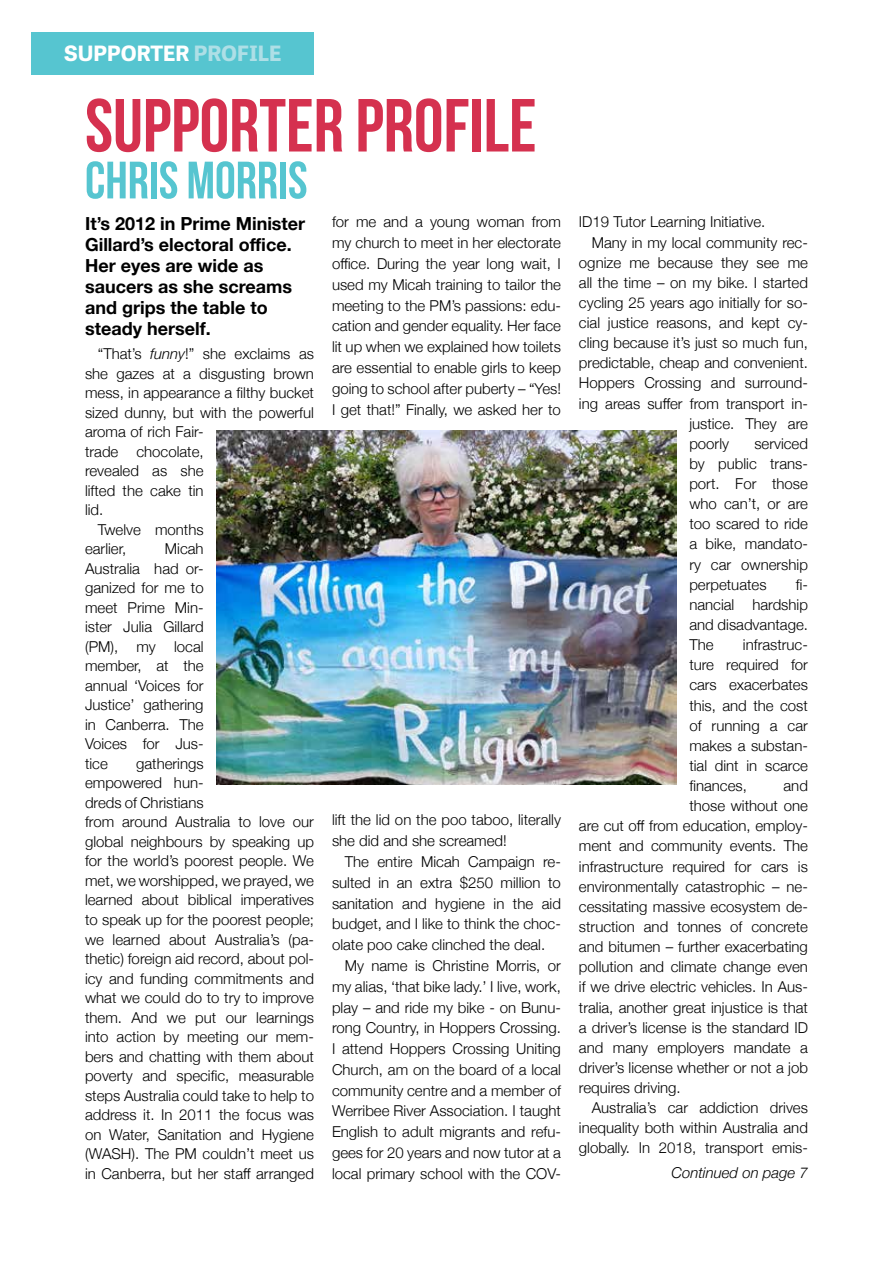
<style>
.page{position:relative;width:893px;height:1263px;background:#fff}
.page>*{position:absolute;margin:0;border:0;box-sizing:border-box;transform-origin:0 0}
.t1{font:75px "Bebas Neue";color:#d5314f}
.t2{font:52.5px "Bebas Neue";color:#56c5d0}
.t3{font:700 21px "Tablet Gothic Wide";color:#fff}
.t4{font:700 18px/21px "Helvetica Neue";color:#000}
.t5{font:300 15px/19.5px "Helvetica Neue";color:#000;text-align:justify}
.t6{font:italic 300 15px "Helvetica Neue";color:#000}
.s1{color:#aedfe6}
.s2{font-style:italic}
</style>
<div class="page">
<div style="left:32px;top:32px;width:282px;height:42px;background:#56c5d0"></div>
<img style="left:216px;top:431px;width:461px;height:353px">
<h3 class="t3" style="left:64px;top:38px;width:219px">SUPPORTER <span class="s1">PROFILE</span></h3>
<h1 class="t1" style="left:85px;top:84px;width:453px">SUPPORTER PROFILE</h1>
<h2 class="t2" style="left:85px;top:151px;width:224px">CHRIS MORRIS</h2>
<p class="t4" style="left:85px;top:214px;width:222px">It’s 2012 in Prime Minister<br>Gillard’s electoral office.<br>Her eyes are wide as saucers as she screams and grips the table to steady herself.</p>
<p class="t5" style="left:98px;top:343px;width:218px">“That’s <span class="s2">funny</span>!” she exclaims as</p>
<p class="t5" style="left:85px;top:362px;width:230px">she gazes at a disgusting brown</p>
<p class="t5" style="left:85px;top:382px;width:230px">mess, in appearance a filthy bucket</p>
<p class="t5" style="left:85px;top:401px;width:230px">sized dunny, but with the powerful</p>
<p class="t5" style="left:85px;top:421px;width:120px">aroma of rich Fair-</p>
<p class="t5" style="left:85px;top:440px;width:120px">trade chocolate,</p>
<p class="t5" style="left:85px;top:460px;width:120px">revealed as she</p>
<p class="t5" style="left:85px;top:479px;width:120px">lifted the cake tin</p>
<p class="t5" style="left:85px;top:499px;width:20px">lid.</p>
<p class="t5" style="left:98px;top:518px;width:107px">Twelve months</p>
<p class="t5" style="left:85px;top:538px;width:43px">earlier,</p>
<p class="t5" style="left:85px;top:538px;width:120px;text-indent:80px">Micah Australia had or&shy;ganized for me to meet Prime Min&shy;ister Julia Gillard (PM), my local member, at the annual ‘Voices for Justice’ gathering in Canberra. The Voices for Jus&shy;tice</p>
<p class="t5" style="left:85px;top:753px;width:230px;text-align:left;text-indent:51px">gatherings<br>empowered hun-<br>dreds of Christians<br>from around Australia to love our global neighbours by speaking up for the world’s poorest people. We met, we worshipped, we prayed, we learned about biblical imperatives to speak up for the poorest people; we learned about Australia’s (pa&shy;thetic) foreign aid record, about pol&shy;icy and funding commitments and what we could do to try to improve them. And we put our learnings into action by meeting our mem&shy;bers and chatting with them about poverty and specific, measurable steps Australia could take to help to address it. In 2011 the focus was on Water, Sanitation and Hygiene (WASH). The PM couldn’t meet us in Canberra, but her staff arranged</p>
<p class="t5" style="left:332px;top:210px;width:230px;line-height:20.9px">for me and a young woman from my church to meet in her electorate office. During the year long wait, I used my Micah training to tailor the meeting to the PM’s passions: edu&shy;cation and gender equality. Her face lit up when we explained how toilets are essential to enable girls to keep going to school after puberty – “Yes!<br>I get that!” Finally, we asked her to</p>
<p class="t5" style="left:332px;top:808px;width:230px;line-height:20.9px">lift the lid on the poo taboo, literally she did and she screamed!</p>
<p class="t5" style="left:332px;top:850px;width:230px;line-height:20.9px;text-indent:13px">The entire Micah Campaign re&shy;sulted in an extra $250 million to sanitation and hygiene in the aid budget, and I like to think the choc&shy;olate poo cake clinched the deal.</p>
<p class="t5" style="left:332px;top:954px;width:230px;line-height:20.9px;text-indent:13px">My name is Christine Morris, or my alias, ‘that bike lady.’ I live, work, play – and ride my bike - on Bunu&shy;rong Country, in Hoppers Crossing.<br>I attend Hoppers Crossing Uniting Church, am on the board of a local community centre and a member of Werribee River Association. I taught English to adult migrants and refu&shy;gees for 20 years and now tutor at a local primary school with the COV-</p>
<p class="t5" style="left:579px;top:211px;width:188px">ID19 Tutor Learning Initiative.</p>
<p class="t5" style="left:592px;top:231px;width:218px">Many in my local community rec-</p>
<p class="t5" style="left:579px;top:251px;width:230px">ognize me because they see me</p>
<p class="t5" style="left:579px;top:272px;width:230px">all the time – on my bike. I started</p>
<p class="t5" style="left:579px;top:292px;width:230px">cycling 25 years ago initially for so-</p>
<p class="t5" style="left:579px;top:312px;width:230px">cial justice reasons, and kept cy-</p>
<p class="t5" style="left:579px;top:332px;width:230px">cling because it’s just so much fun,</p>
<p class="t5" style="left:579px;top:352px;width:230px">predictable, cheap and convenient.</p>
<p class="t5" style="left:579px;top:372px;width:230px">Hoppers Crossing and surround-</p>
<p class="t5" style="left:579px;top:392px;width:230px">ing areas suffer from transport in-</p>
<p class="t5" style="left:689px;top:412px;width:120px">justice. They are</p>
<p class="t5" style="left:689px;top:433px;width:41px">poorly</p>
<p class="t5" style="left:689px;top:432px;width:120px;line-height:20.1px;text-indent:65px">serviced by public trans&shy;port. For those who can’t, or are too scared to ride a bike, mandato&shy;ry car ownership perpetuates</p>
<p class="t5" style="left:689px;top:573px;width:120px;line-height:20.1px;text-indent:106px">fi&shy;nancial hardship and disadvantage.<br>The</p>
<p class="t5" style="left:689px;top:634px;width:120px;line-height:20.1px;text-indent:54px">infrastruc&shy;ture required for cars exacerbates this, and the cost of running a car makes a substan&shy;tial dint in scarce finances,</p>
<p class="t5" style="left:783px;top:775px;width:26px">and</p>
<p class="t5" style="left:689px;top:795px;width:120px">those without one</p>
<p class="t5" style="left:579px;top:815px;width:230px">are cut off from education, employ-</p>
<p class="t5" style="left:579px;top:835px;width:230px">ment and community events. The</p>
<p class="t5" style="left:579px;top:855px;width:230px">infrastructure required for cars is</p>
<p class="t5" style="left:579px;top:875px;width:230px">environmentally catastrophic – ne-</p>
<p class="t5" style="left:579px;top:896px;width:230px">cessitating massive ecosystem de-</p>
<p class="t5" style="left:579px;top:916px;width:230px">struction and tonnes of concrete</p>
<p class="t5" style="left:579px;top:936px;width:230px">and bitumen – further exacerbating</p>
<p class="t5" style="left:579px;top:956px;width:230px">pollution and climate change even</p>
<p class="t5" style="left:579px;top:976px;width:230px">if we drive electric vehicles. In Aus-</p>
<p class="t5" style="left:579px;top:996px;width:230px">tralia, another great injustice is that</p>
<p class="t5" style="left:579px;top:1016px;width:230px">a driver’s license is the standard ID</p>
<p class="t5" style="left:579px;top:1036px;width:230px">and many employers mandate a</p>
<p class="t5" style="left:579px;top:1057px;width:230px">driver’s license whether or not a job</p>
<p class="t5" style="left:579px;top:1077px;width:103px">requires driving.</p>
<p class="t5" style="left:592px;top:1097px;width:218px">Australia’s car addiction drives</p>
<p class="t5" style="left:579px;top:1117px;width:230px">inequality both within Australia and</p>
<p class="t5" style="left:579px;top:1137px;width:230px">globally. In 2018, transport emis-</p>
<p class="t6" style="left:671px;top:1161px;width:138px">Continued on page 7</p>
</div>
